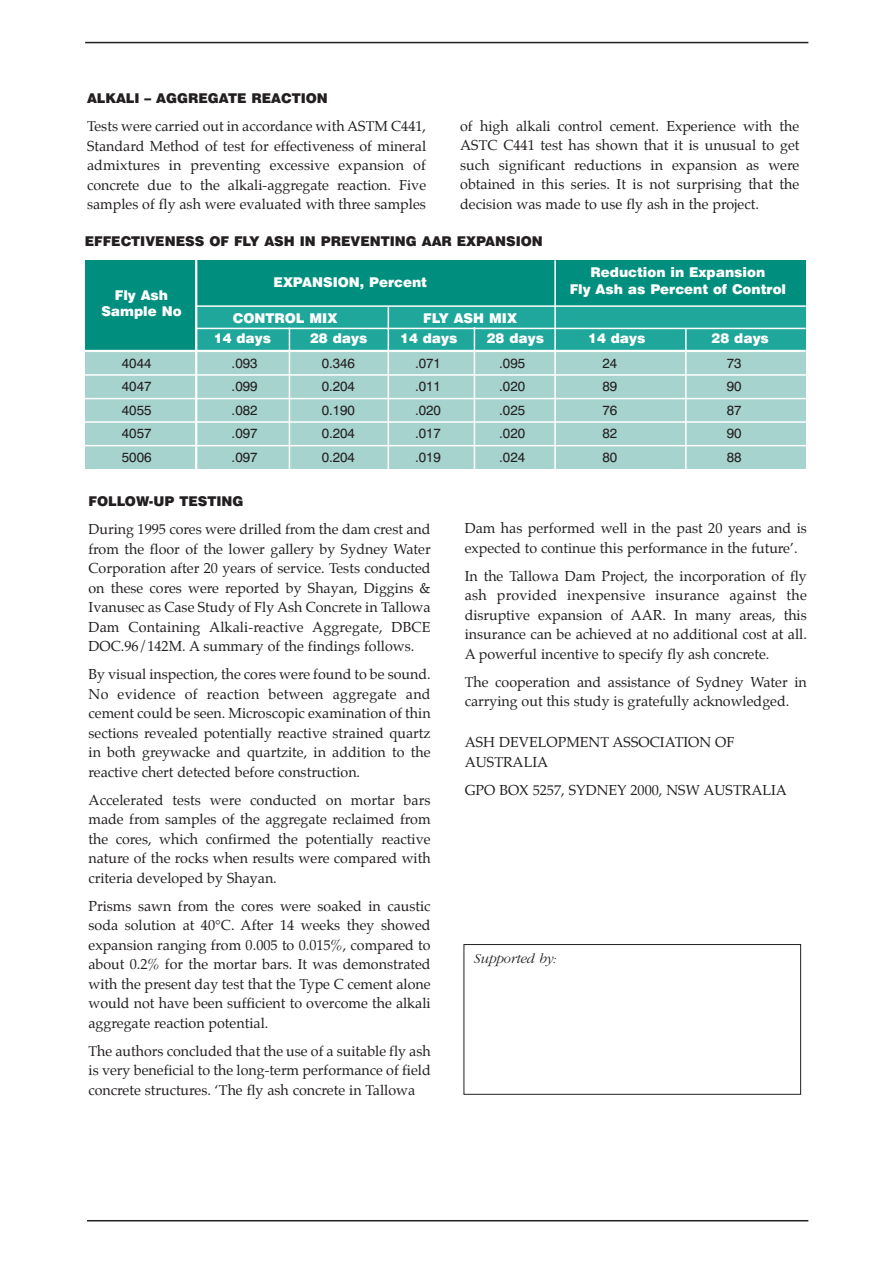
<style>
.page{position:relative;width:893px;height:1262px;background:#fff}
.page>*{position:absolute;margin:0;border:0;box-sizing:border-box;transform-origin:0 0}
.t1{font:14.25px/19.5px "Palatino";color:#231f20;text-align:justify}
.t2{font:italic 300 14.25px "Garamond";color:#231f20}
.t3{font:900 13.5px/16.2px "Swiss 721 BT";color:#fff;text-align:center}
.t4{font:13.5px "Swiss 721 BT";color:#231f20}
.t5{font:900 13.5px "Swiss 721 BT";color:#231f20}
</style>
<div class="page">
<hr style="left:85px;top:42px;width:723px;height:1px;background:#231f20">
<hr style="left:87px;top:1220px;width:721px;height:1px;background:#231f20">
<div style="left:86px;top:260px;width:719px;height:209px;background:#a6d3cd"></div>
<div style="left:86px;top:260px;width:719px;height:90px;background:#008f7e"></div>
<div style="left:196px;top:307px;width:609px;height:44px;background:#1fa79c"></div>
<hr style="left:78px;top:374px;width:735px;height:2px;background:#fff">
<hr style="left:78px;top:398px;width:735px;height:1px;background:#fff">
<hr style="left:78px;top:421px;width:735px;height:2px;background:#fff">
<hr style="left:78px;top:445px;width:735px;height:1px;background:#fff">
<hr style="left:84px;top:350px;width:721px;height:2px;background:#fff">
<hr style="left:196px;top:328px;width:609px;height:1px;background:#fff">
<hr style="left:196px;top:305px;width:609px;height:2px;background:#fff">
<hr style="left:195px;top:260px;width:2px;height:209px;background:#fff">
<hr style="left:289px;top:327px;width:1px;height:142px;background:#fff">
<hr style="left:387px;top:307px;width:2px;height:162px;background:#fff">
<hr style="left:554px;top:260px;width:2px;height:209px;background:#fff">
<hr style="left:685px;top:328px;width:1px;height:141px;background:#fff">
<hr style="left:473px;top:327px;width:2px;height:142px;background:#fff">
<div style="left:463px;top:944px;width:337px;height:150px;border:1px solid #231f20"></div>
<p class="t5" style="left:87px;top:93px;width:242px">ALKALI – AGGREGATE REACTION</p>
<p class="t1" style="left:87px;top:118px;width:340px">Tests were carried out in accordance with ASTM C441, Standard Method of test for effectiveness of mineral admixtures in preventing excessive expansion of concrete due to the alkali-aggregate reaction. Five samples of fly ash were evaluated with three samples</p>
<p class="t1" style="left:460px;top:118px;width:341px">of high alkali control cement. Experience with the ASTC C441 test has shown that it is unusual to get such significant reductions in expansion as were obtained in this series. It is not surprising that the decision was made to use fly ash in the project.</p>
<p class="t5" style="left:85px;top:236px;width:459px">EFFECTIVENESS OF FLY ASH IN PREVENTING AAR EXPANSION</p>
<p class="t3" style="left:101px;top:288px;width:82px">Fly Ash<br>Sample No</p>
<p class="t3" style="left:274px;top:275px;width:155px">EXPANSION, Percent</p>
<p class="t3" style="left:569px;top:266px;width:218px">Reduction in Expansion<br>Fly Ash as Percent of Control</p>
<p class="t3" style="left:233px;top:311px;width:106px">CONTROL MIX</p>
<p class="t3" style="left:423px;top:311px;width:95px">FLY ASH MIX</p>
<p class="t3" style="left:214px;top:331px;width:59px">14 days</p>
<p class="t3" style="left:310px;top:331px;width:59px">28 days</p>
<p class="t3" style="left:400px;top:331px;width:59px">14 days</p>
<p class="t3" style="left:487px;top:331px;width:59px">28 days</p>
<p class="t3" style="left:588px;top:331px;width:59px">14 days</p>
<p class="t3" style="left:711px;top:331px;width:59px">28 days</p>
<p class="t4" style="left:122px;top:358px;width:31px">4044</p>
<p class="t4" style="left:232px;top:358px;width:27px">.093</p>
<p class="t4" style="left:321px;top:358px;width:35px">0.346</p>
<p class="t4" style="left:415px;top:358px;width:27px">.071</p>
<p class="t4" style="left:499px;top:358px;width:27px">.095</p>
<p class="t4" style="left:602px;top:358px;width:16px">24</p>
<p class="t4" style="left:727px;top:358px;width:16px">73</p>
<p class="t4" style="left:122px;top:382px;width:31px">4047</p>
<p class="t4" style="left:232px;top:382px;width:27px">.099</p>
<p class="t4" style="left:321px;top:382px;width:35px">0.204</p>
<p class="t4" style="left:415px;top:382px;width:27px">.011</p>
<p class="t4" style="left:499px;top:382px;width:27px">.020</p>
<p class="t4" style="left:602px;top:382px;width:16px">89</p>
<p class="t4" style="left:727px;top:382px;width:16px">90</p>
<p class="t4" style="left:122px;top:405px;width:31px">4055</p>
<p class="t4" style="left:232px;top:405px;width:27px">.082</p>
<p class="t4" style="left:321px;top:405px;width:35px">0.190</p>
<p class="t4" style="left:415px;top:405px;width:27px">.020</p>
<p class="t4" style="left:499px;top:405px;width:27px">.025</p>
<p class="t4" style="left:602px;top:405px;width:16px">76</p>
<p class="t4" style="left:727px;top:405px;width:16px">87</p>
<p class="t4" style="left:122px;top:429px;width:31px">4057</p>
<p class="t4" style="left:232px;top:429px;width:27px">.097</p>
<p class="t4" style="left:321px;top:429px;width:35px">0.204</p>
<p class="t4" style="left:415px;top:429px;width:27px">.017</p>
<p class="t4" style="left:499px;top:429px;width:27px">.020</p>
<p class="t4" style="left:602px;top:429px;width:16px">82</p>
<p class="t4" style="left:727px;top:429px;width:16px">90</p>
<p class="t4" style="left:122px;top:452px;width:31px">5006</p>
<p class="t4" style="left:232px;top:452px;width:27px">.097</p>
<p class="t4" style="left:321px;top:452px;width:35px">0.204</p>
<p class="t4" style="left:415px;top:452px;width:27px">.019</p>
<p class="t4" style="left:499px;top:452px;width:27px">.024</p>
<p class="t4" style="left:602px;top:452px;width:16px">80</p>
<p class="t4" style="left:727px;top:452px;width:16px">88</p>
<p class="t5" style="left:88px;top:496px;width:156px">FOLLOW-UP TESTING</p>
<p class="t1" style="left:88px;top:521px;width:343px">During 1995 cores were drilled from the dam crest and from the floor of the lower gallery by Sydney Water Corporation after 20 years of service. Tests conducted on these cores were reported by Shayan, Diggins &amp; Ivanusec as Case Study of Fly Ash Concrete in Tallowa Dam Containing Alkali-reactive Aggregate, DBCE DOC.96/142M. A summary of the findings follows.</p>
<p class="t1" style="left:88px;top:666px;width:343px">By visual inspection, the cores were found to be sound.<br>No evidence of reaction between aggregate and cement could be seen. Microscopic examination of thin sections revealed potentially reactive strained quartz in both greywacke and quartzite, in addition to the reactive chert detected before construction.</p>
<p class="t1" style="left:88px;top:791px;width:343px">Accelerated tests were conducted on mortar bars made from samples of the aggregate reclaimed from the cores, which confirmed the potentially reactive nature of the rocks when results were compared with criteria developed by Shayan.</p>
<p class="t1" style="left:88px;top:897px;width:343px">Prisms sawn from the cores were soaked in caustic soda solution at 40°C. After 14 weeks they showed expansion ranging from 0.005 to 0.015%, compared to about 0.2% for the mortar bars. It was demonstrated with the present day test that the Type C cement alone would not have been sufficient to overcome the alkali aggregate reaction potential.</p>
<p class="t1" style="left:88px;top:1042px;width:344px">The authors concluded that the use of a suitable fly ash is very beneficial to the long-term performance of field concrete structures. ‘The fly ash concrete in Tallowa</p>
<p class="t1" style="left:464px;top:520px;width:344px">Dam has performed well in the past 20 years and is expected to continue this performance in the future’.</p>
<p class="t1" style="left:464px;top:568px;width:344px">In the Tallowa Dam Project, the incorporation of fly ash provided inexpensive insurance against the disruptive expansion of AAR. In many areas, this insurance can be achieved at no additional cost at all.<br>A powerful incentive to specify fly ash concrete.</p>
<p class="t1" style="left:464px;top:674px;width:343px">The cooperation and assistance of Sydney Water in carrying out this study is gratefully acknowledged.</p>
<p class="t1" style="left:464px;top:734px;width:271px">ASH DEVELOPMENT ASSOCIATION OF<br>AUSTRALIA</p>
<p class="t1" style="left:464px;top:781px;width:324px">GPO BOX 5257, SYDNEY 2000, NSW AUSTRALIA</p>
<p class="t2" style="left:473px;top:953px;width:85px">Supported by:</p>
</div>
